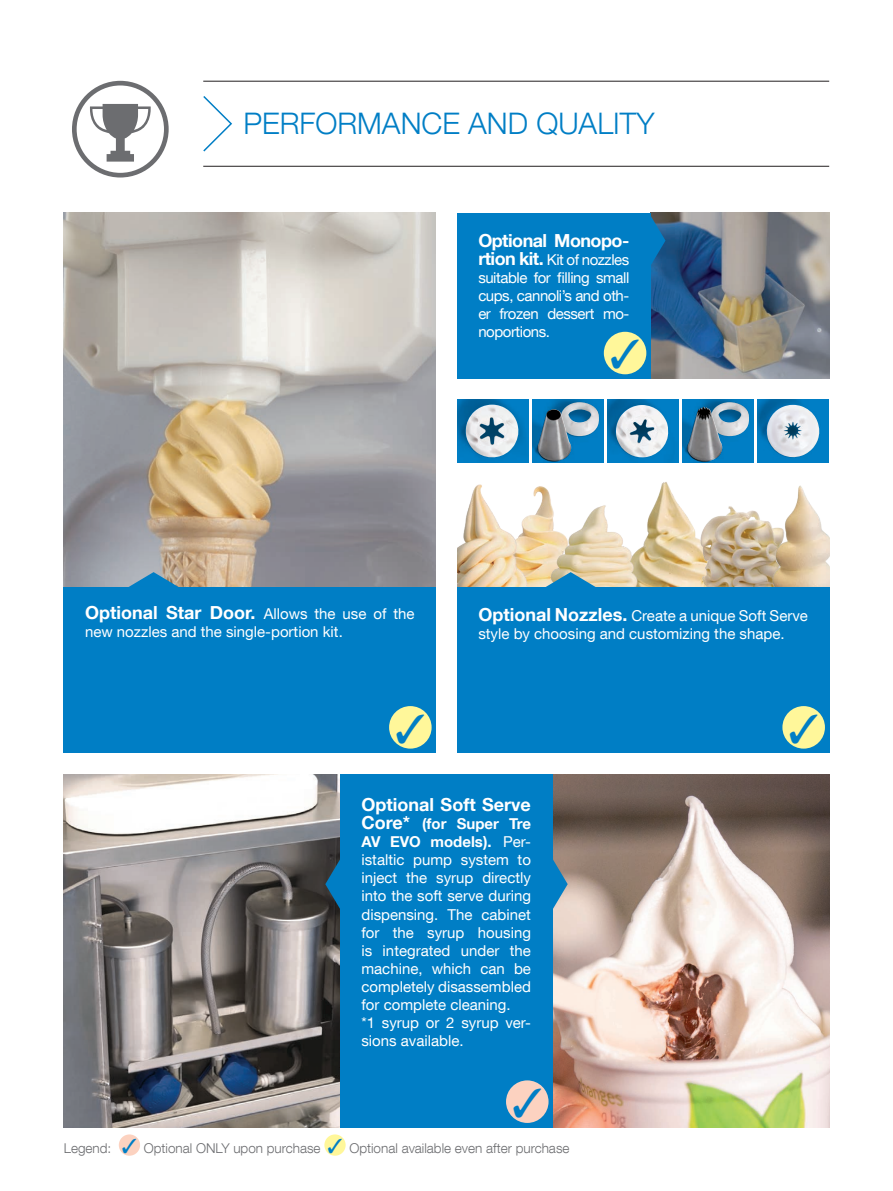
<style>
.page{position:relative;width:893px;height:1191px;background:#fff}
.page>*{position:absolute;margin:0;border:0;box-sizing:border-box;transform-origin:0 0}
.t1{font:300 29.7px "Helvetica Neue LT Com";color:#007ec5}
.t2{font:700 18px "Helvetica Neue LT Com";color:#fff}
.t3{font:700 18px "Helvetica Neue LT Com";letter-spacing:-.03em;color:#fff}
.t4{font:15px/18px "Helvetica Neue LT Com";color:#fff}
.t5{font:300 13.5px "Helvetica Neue LT Com";color:#6c6d70}
.s1{font-weight:700;font-size:18px}
.s2{font-weight:400;font-size:15px}
.s3{font-weight:700}
.s4{color:#007ec5}
</style>
<div class="page">
<img style="left:651px;top:213px;width:178px;height:165px">
<svg style="left:203px;top:96px;width:29px;height:56px"></svg>
<svg style="left:72px;top:81px;width:97px;height:96px"></svg>
<hr style="left:203px;top:166px;width:626px;height:1px;background:#231f20">
<hr style="left:203px;top:81px;width:626px;height:1px;background:#231f20">
<div style="left:119px;top:1134px;width:21px;height:21px;background:#fcd2c0;border-radius:50%"></div>
<div style="left:324px;top:1134px;width:22px;height:21px;background:#fff79a;border-radius:50%"></div>
<svg style="left:651px;top:216px;width:14px;height:49px"></svg>
<div style="left:457px;top:213px;width:194px;height:165px;background:#007ec5"></div>
<div style="left:604px;top:332px;width:42px;height:42px;background:#fff79a;border-radius:50%"></div>
<img style="left:457px;top:400px;width:72px;height:63px">
<img style="left:465px;top:404px;width:55px;height:54px">
<img style="left:532px;top:400px;width:72px;height:63px">
<img style="left:538px;top:400px;width:66px;height:44px">
<img style="left:561px;top:402px;width:38px;height:34px">
<img style="left:538px;top:409px;width:33px;height:52px">
<img style="left:607px;top:400px;width:72px;height:63px">
<img style="left:616px;top:405px;width:53px;height:53px">
<img style="left:682px;top:400px;width:72px;height:63px">
<img style="left:688px;top:400px;width:66px;height:47px">
<img style="left:711px;top:402px;width:39px;height:34px">
<img style="left:688px;top:407px;width:34px;height:54px">
<img style="left:757px;top:400px;width:72px;height:63px">
<img style="left:766px;top:405px;width:54px;height:53px">
<img style="left:638px;top:482px;width:61px;height:105px">
<img style="left:529px;top:486px;width:21px;height:101px">
<img style="left:550px;top:497px;width:88px;height:90px">
<img style="left:458px;top:484px;width:71px;height:103px">
<img style="left:699px;top:506px;width:60px;height:81px">
<img style="left:759px;top:485px;width:70px;height:102px">
<svg style="left:546px;top:572px;width:50px;height:15px"></svg>
<div style="left:457px;top:587px;width:372px;height:166px;background:#007ec5"></div>
<div style="left:782px;top:706px;width:43px;height:42px;background:#fff79a;border-radius:50%"></div>
<img style="left:64px;top:213px;width:372px;height:374px">
<svg style="left:129px;top:572px;width:50px;height:15px"></svg>
<div style="left:64px;top:587px;width:372px;height:166px;background:#007ec5"></div>
<div style="left:389px;top:706px;width:43px;height:42px;background:#fff79a;border-radius:50%"></div>
<img style="left:553px;top:774px;width:276px;height:353px">
<img style="left:64px;top:774px;width:276px;height:353px">
<svg style="left:325px;top:859px;width:15px;height:50px"></svg>
<svg style="left:553px;top:859px;width:15px;height:50px"></svg>
<div style="left:340px;top:774px;width:213px;height:353px;background:#007ec5"></div>
<div style="left:506px;top:1080px;width:43px;height:43px;background:#fcd2c0;border-radius:50%"></div>
<h1 class="t1" style="left:244px;top:106px;width:412px">PERFORMANCE AND QUALITY</h1>
<p class="t3" style="left:478px;top:229px;width:152px">Optional Monopo-</p>
<p class="t4" style="left:478px;top:250px;width:152px;text-align:justify"><span class="s1">rtion kit.</span> Kit of nozzles suitable for filling small cups, cannoli’s and oth&shy;er frozen dessert mo&shy;noportions.</p>
<p class="t2" style="left:85px;top:601px;width:331px">Optional Star Door. <span class="s2">Allows the use of the</span></p>
<p class="t4" style="left:85px;top:622px;width:259px">new nozzles and the single-portion kit.</p>
<p class="t4" style="left:478px;top:606px;width:331px"><span class="s1">Optional Nozzles.</span> Create a unique Soft Serve style by choosing and customizing the shape.</p>
<p class="t2" style="left:361px;top:793px;width:171px">Optional Soft Serve</p>
<p class="t4" style="left:361px;top:814px;width:171px"><span class="s1">Core*</span> <span class="s3">(for Super Tre<br>AV EVO models).</span> Per&shy;istaltic pump system to inject the syrup directly into the soft serve during dispensing. The cabinet for the syrup housing is integrated under the machine, which can be completely disassembled for complete cleaning.<br>*1 syrup or 2 syrup ver&shy;sions available.</p>
<p class="t5" style="left:64px;top:1139px;width:507px">Legend: <span class="s4">✓</span> Optional ONLY upon purchase <span class="s4">✓</span> Optional available even after purchase</p>
</div>
